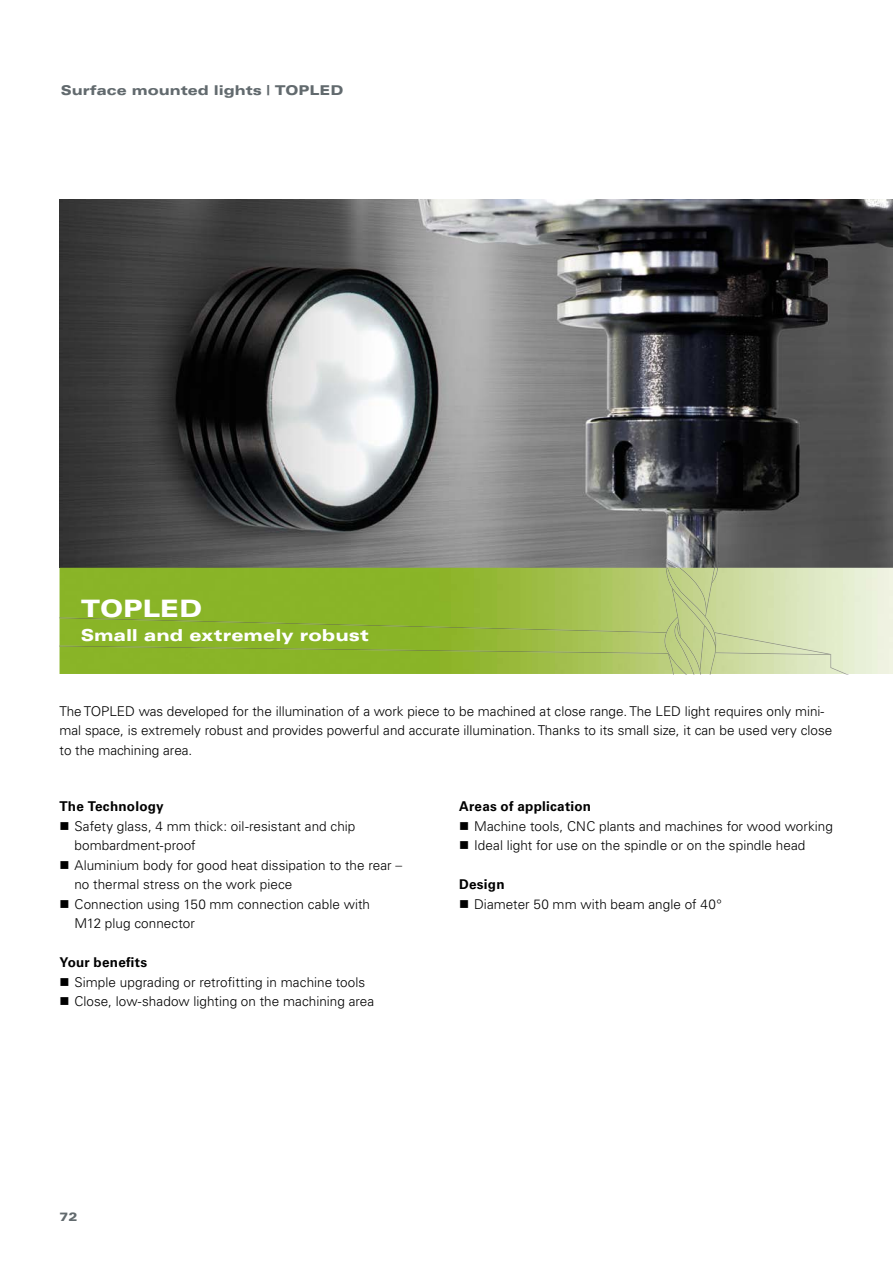
<style>
.page{position:relative;width:893px;height:1263px;background:#fff}
.page>*{position:absolute;margin:0;border:0;box-sizing:border-box;transform-origin:0 0}
.t1{font:900 expanded 24px "Univers LT Std";letter-spacing:-.01em;color:#fff}
.t2{font:900 expanded 16.5px "Univers LT Std";color:#fff}
.t3{font:300 13.5px/19.5px "Univers LT Std";color:#000}
.t4{font:700 13.5px "Univers LT Std";letter-spacing:.015em;color:#000}
.t5{font:900 expanded 13.5px "Univers LT Std";color:#626a6e}
.t6{font:900 expanded 12px "Univers LT Std";color:#626a6e}
.s1{font-stretch:condensed}
</style>
<div class="page">
<img style="left:60px;top:200px;width:833px;height:474px">
<svg style="left:60px;top:540px;width:801px;height:134px;background:#8fa35d"></svg>
<img style="left:666px;top:568px;width:50px;height:106px">
<img style="left:671px;top:587px;width:10px;height:29px">
<img style="left:705px;top:568px;width:10px;height:48px">
<img style="left:712px;top:568px;width:6px;height:15px">
<img style="left:60px;top:633px;width:604px;height:41px">
<img style="left:664px;top:616px;width:22px;height:58px">
<img style="left:668px;top:653px;width:6px;height:21px">
<img style="left:694px;top:623px;width:7px;height:51px">
<img style="left:700px;top:625px;width:5px;height:46px">
<img style="left:679px;top:568px;width:28px;height:44px">
<img style="left:674px;top:622px;width:20px;height:52px">
<img style="left:60px;top:617px;width:606px;height:16px">
<img style="left:714px;top:632px;width:133px;height:42px">
<img style="left:60px;top:646px;width:608px;height:8px">
<img style="left:715px;top:652px;width:115px;height:3px">
<p class="t5" style="left:61px;top:82px;width:284px">Surface mounted lights | TOPLED</p>
<h1 class="t1" style="left:81px;top:594px;width:123px">TOPLED</h1>
<p class="t2" style="left:81px;top:625px;width:289px">Small and extremely robust</p>
<p class="t3" style="left:60px;top:701px;width:774px">The TOPLED was developed for the illumination of a work piece to be machined at close range. The LED light requires only mini&shy;mal space, is extremely robust and provides powerful and accurate illumination. Thanks to its small size, it can be used very close to the machining area.</p>
<p class="t4" style="left:60px;top:799px;width:106px">The Technology</p>
<p class="t3" style="left:74px;top:816px;width:329px">Safety glass, 4 mm thick: oil-resistant and chip bombardment-proof<br>Aluminium body for good heat dissipation to the rear <span class="s1">– </span>no thermal stress on the work piece<br>Connection using 150 mm connection cable with<br>M12 plug connector</p>
<p class="t4" style="left:59px;top:955px;width:89px">Your benefits</p>
<p class="t3" style="left:74px;top:972px;width:301px">Simple upgrading or retrofitting in machine tools<br>Close, low-shadow lighting on the machining area</p>
<p class="t4" style="left:459px;top:799px;width:133px">Areas of application</p>
<p class="t3" style="left:474px;top:816px;width:360px">Machine tools, CNC plants and machines for wood working<br>Ideal light for use on the spindle or on the spindle head</p>
<p class="t4" style="left:459px;top:877px;width:47px">Design</p>
<p class="t3" style="left:474px;top:894px;width:249px">Diameter 50 mm with beam angle of 40°</p>
<p class="t6" style="left:60px;top:1209px;width:19px">72</p>
</div>
